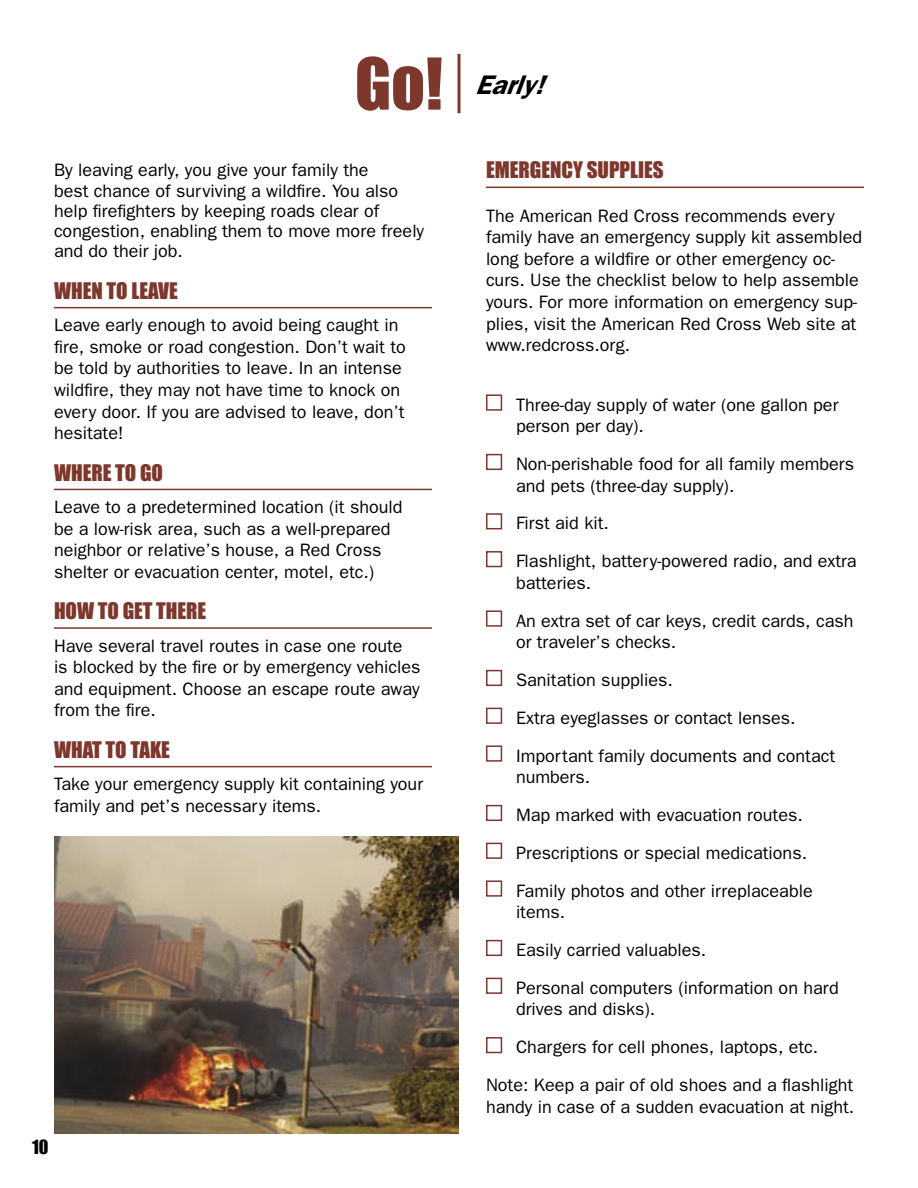
<style>
.page{position:relative;width:918px;height:1188px;background:#fff}
.page>*{position:absolute;margin:0;border:0;box-sizing:border-box;transform-origin:0 0}
.t1{font:66px "Impact";color:#7e372c}
.t2{font:italic 600 27px "Franklin Gothic";color:#000}
.t3{font:21px "Impact";color:#7e372c}
.t4{font:18px/21.6px "Franklin Gothic";color:#000}
.t5{font:18px "Impact";color:#000}
</style>
<div class="page">
<hr style="left:54px;top:307px;width:378px;height:1px;background:#7e372c">
<hr style="left:54px;top:489px;width:378px;height:1px;background:#7e372c">
<hr style="left:54px;top:627px;width:378px;height:2px;background:#7e372c">
<hr style="left:54px;top:766px;width:378px;height:1px;background:#7e372c">
<img style="left:54px;top:837px;width:405px;height:297px">
<hr style="left:486px;top:187px;width:378px;height:1px;background:#7e372c">
<div style="left:486px;top:394px;width:16px;height:17px;border:2px solid #7e372c"></div>
<div style="left:486px;top:454px;width:16px;height:16px;border:2px solid #7e372c"></div>
<div style="left:486px;top:513px;width:16px;height:16px;border:2px solid #7e372c"></div>
<div style="left:486px;top:551px;width:16px;height:16px;border:2px solid #7e372c"></div>
<div style="left:486px;top:610px;width:16px;height:17px;border:2px solid #7e372c"></div>
<div style="left:486px;top:670px;width:16px;height:16px;border:2px solid #7e372c"></div>
<div style="left:486px;top:708px;width:16px;height:16px;border:2px solid #7e372c"></div>
<div style="left:486px;top:745px;width:16px;height:17px;border:2px solid #7e372c"></div>
<div style="left:486px;top:805px;width:16px;height:16px;border:2px solid #7e372c"></div>
<div style="left:486px;top:843px;width:16px;height:16px;border:2px solid #7e372c"></div>
<div style="left:486px;top:880px;width:16px;height:17px;border:2px solid #7e372c"></div>
<div style="left:486px;top:940px;width:16px;height:16px;border:2px solid #7e372c"></div>
<div style="left:486px;top:978px;width:16px;height:16px;border:2px solid #7e372c"></div>
<div style="left:486px;top:1037px;width:16px;height:16px;border:2px solid #7e372c"></div>
<hr style="left:458px;top:54px;width:2px;height:59px;background:#7e372c">
<p class="t1" style="left:355px;top:43px;width:89px">Go!</p>
<p class="t4" style="left:54px;top:160px;width:372px;line-height:20.2px">By leaving early, you give your family the<br>best chance of surviving a wildfire. You also help firefighters by keeping roads clear of congestion, enabling them to move more freely and do their job.</p>
<p class="t3" style="left:54px;top:278px;width:126px">WHEN TO LEAVE</p>
<p class="t4" style="left:54px;top:314px;width:353px">Leave early enough to avoid being caught in fire, smoke or road congestion. Don’t wait to be told by authorities to leave. In an intense wildfire, they may not have time to knock on every door. If you are advised to leave, don’t hesitate!</p>
<p class="t3" style="left:54px;top:459px;width:111px">WHERE TO GO</p>
<p class="t4" style="left:54px;top:496px;width:350px">Leave to a predetermined location (it should be a low-risk area, such as a well-prepared neighbor or relative’s house, a Red Cross shelter or evacuation center, motel, etc.)</p>
<p class="t3" style="left:54px;top:598px;width:154px">HOW TO GET THERE</p>
<p class="t4" style="left:54px;top:634px;width:368px">Have several travel routes in case one route is blocked by the fire or by emergency vehicles and equipment. Choose an escape route away from the fire.</p>
<p class="t3" style="left:54px;top:737px;width:118px">WHAT TO TAKE</p>
<p class="t4" style="left:54px;top:773px;width:371px">Take your emergency supply kit containing your family and pet’s necessary items.</p>
<p class="t5" style="left:32px;top:1135px;width:18px">10</p>
<p class="t2" style="left:475px;top:69px;width:70px">Early!</p>
<p class="t3" style="left:486px;top:157px;width:179px">EMERGENCY SUPPLIES</p>
<p class="t4" style="left:486px;top:204px;width:378px">The American Red Cross recommends every family have an emergency supply kit assembled long before a wildfire or other emergency oc&shy;curs. Use the checklist below to help assemble yours. For more information on emergency sup&shy;plies, visit the American Red Cross Web site at www.redcross.org.</p>
<p class="t4" style="left:516px;top:393px;width:324px">Three-day supply of water (one gallon per person per day).</p>
<p class="t4" style="left:516px;top:453px;width:340px">Non-perishable food for all family members and pets (three-day supply).</p>
<p class="t4" style="left:516px;top:512px;width:94px">First aid kit.</p>
<p class="t4" style="left:516px;top:550px;width:342px">Flashlight, battery-powered radio, and extra batteries.</p>
<p class="t4" style="left:516px;top:609px;width:339px">An extra set of car keys, credit cards, cash or traveler’s checks.</p>
<p class="t4" style="left:516px;top:669px;width:158px">Sanitation supplies.</p>
<p class="t4" style="left:516px;top:707px;width:281px">Extra eyeglasses or contact lenses.</p>
<p class="t4" style="left:516px;top:744px;width:321px">Important family documents and contact numbers.</p>
<p class="t4" style="left:516px;top:804px;width:288px">Map marked with evacuation routes.</p>
<p class="t4" style="left:516px;top:842px;width:293px">Prescriptions or special medications.</p>
<p class="t4" style="left:516px;top:879px;width:298px">Family photos and other irreplaceable items.</p>
<p class="t4" style="left:516px;top:939px;width:192px">Easily carried valuables.</p>
<p class="t4" style="left:516px;top:977px;width:324px">Personal computers (information on hard drives and disks).</p>
<p class="t4" style="left:516px;top:1036px;width:304px">Chargers for cell phones, laptops, etc.</p>
<p class="t4" style="left:486px;top:1074px;width:370px">Note: Keep a pair of old shoes and a flashlight handy in case of a sudden evacuation at night.</p>
</div>
